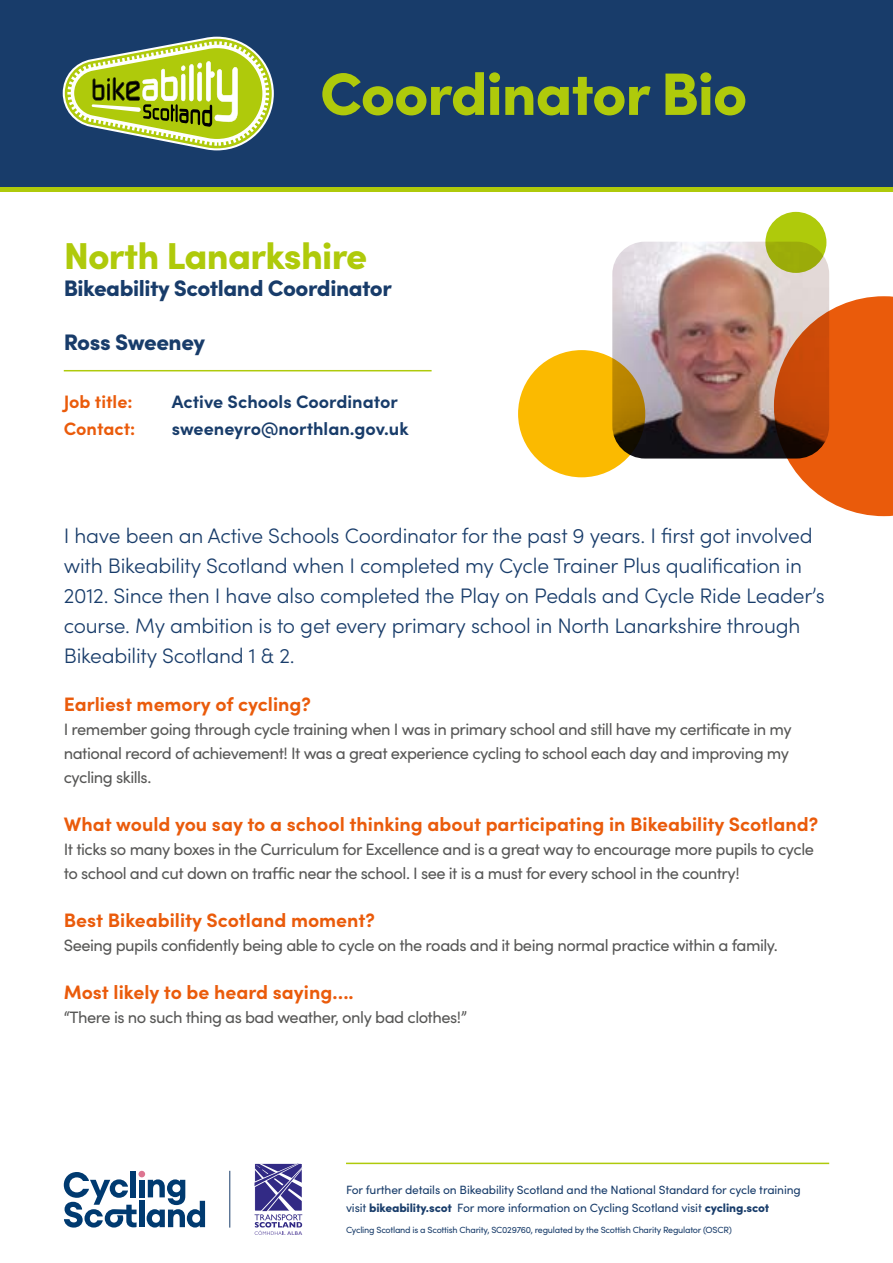
<style>
.page{position:relative;width:893px;height:1263px;background:#fff}
.page>*{position:absolute;margin:0;border:0;box-sizing:border-box;transform-origin:0 0}
.t1{font:900 60px "Sofia Pro";letter-spacing:-.02em;color:#afca0b}
.t2{font:900 37.5px "Sofia Pro";letter-spacing:-.02em;color:#afca0b}
.t3{font:900 22.5px "Sofia Pro";letter-spacing:-.02em;color:#183c6a}
.t4{font:300 21px/30px "Sofia Pro";letter-spacing:-.01em;color:#183c6a}
.t5{font:700 19.5px "Sofia Pro";color:#ea5b0b}
.t6{font:700 18px "Sofia Pro";color:#183c6a}
.t7{font:700 18px "Sofia Pro";color:#ea5b0b}
.t8{font:16.5px/24px "Sofia Pro";letter-spacing:-.03em;color:#575756}
.t9{font:12px/17.7px "Sofia Pro";letter-spacing:-.01em;color:#183c6a}
.t10{font:9px "Sofia Pro";letter-spacing:-.025em;color:#183c6a}
.s1{font-weight:900}
</style>
<div class="page">
<div style="left:0;top:0;width:893px;height:187px;background:#183c6a"></div>
<img style="left:612px;top:242px;width:217px;height:216px">
<svg style="left:63px;top:37px;width:211px;height:113px"></svg>
<hr style="left:64px;top:370px;width:368px;height:1px;background:#afca0b">
<hr style="left:0;top:187px;width:893px;height:4px;background:#afca0b">
<hr style="left:346px;top:1162px;width:483px;height:2px;background:#afca0b">
<div style="left:138px;top:1171px;width:7px;height:6px;background:#dd7591;border-radius:50%"></div>
<div style="left:131px;top:1171px;width:5px;height:26px;background:#003a70"></div>
<div style="left:139px;top:1180px;width:5px;height:17px;background:#003a70"></div>
<div style="left:139px;top:1201px;width:5px;height:26px;background:#003a70"></div>
<svg style="left:147px;top:1179px;width:58px;height:48px"></svg>
<svg style="left:64px;top:1172px;width:73px;height:55px"></svg>
<svg style="left:255px;top:1163px;width:47px;height:72px"></svg>
<hr style="left:229px;top:1171px;width:1px;height:56px;background:#183c6a">
<svg style="left:765px;top:212px;width:61px;height:61px;background:#a6bc0d"></svg>
<svg style="left:774px;top:296px;width:119px;height:220px;background:#d96d33"></svg>
<svg style="left:518px;top:350px;width:127px;height:127px;background:#e7ab00"></svg>
<h1 class="t1" style="left:320px;top:47px;width:429px">Coordinator Bio</h1>
<h2 class="t2" style="left:64px;top:226px;width:305px">North Lanarkshire</h2>
<h3 class="t3" style="left:64px;top:270px;width:330px">Bikeability Scotland Coordinator</h3>
<h3 class="t3" style="left:64px;top:324px;width:143px">Ross Sweeney</h3>
<p class="t7" style="left:64px;top:388px;width:70px">Job title:</p>
<p class="t6" style="left:172px;top:388px;width:228px">Active Schools Coordinator</p>
<p class="t7" style="left:64px;top:415px;width:73px">Contact:</p>
<p class="t6" style="left:172px;top:415px;width:238px">sweeneyro@northlan.gov.uk</p>
<p class="t4" style="left:64px;top:519px;width:762px">I have been an Active Schools Coordinator for the past 9 years. I first got involved with Bikeability Scotland when I completed my Cycle Trainer Plus qualification in 2012. Since then I have also completed the Play on Pedals and Cycle Ride Leader’s course. My ambition is to get every primary school in North Lanarkshire through Bikeability Scotland 1 &amp; 2.</p>
<p class="t5" style="left:64px;top:689px;width:249px">Earliest memory of cycling?</p>
<p class="t8" style="left:64px;top:716px;width:729px">I remember going through cycle training when I was in primary school and still have my certificate in my national record of achievement! It was a great experience cycling to school each day and improving my cycling skills.</p>
<p class="t5" style="left:64px;top:809px;width:756px">What would you say to a school thinking about participating in Bikeability Scotland?</p>
<p class="t8" style="left:64px;top:836px;width:752px">It ticks so many boxes in the Curriculum for Excellence and is a great way to encourage more pupils to cycle to school and cut down on traffic near the school. I see it is a must for every school in the country!</p>
<p class="t5" style="left:64px;top:905px;width:313px">Best Bikeability Scotland moment?</p>
<p class="t8" style="left:64px;top:932px;width:716px">Seeing pupils confidently being able to cycle on the roads and it being normal practice within a family.</p>
<p class="t5" style="left:64px;top:977px;width:291px">Most likely to be heard saying….</p>
<p class="t8" style="left:64px;top:1004px;width:405px">“There is no such thing as bad weather, only bad clothes!”</p>
<p class="t9" style="left:346px;top:1181px;width:456px">For further details on Bikeability Scotland and the National Standard for cycle training visit <span class="s1">bikeability.scot</span> For more information on Cycling Scotland visit <span class="s1">cycling.scot</span></p>
<p class="t10" style="left:346px;top:1223px;width:387px">Cycling Scotland is a Scottish Charity, SC029760, regulated by the Scottish Charity Regulator (OSCR)</p>
</div>
